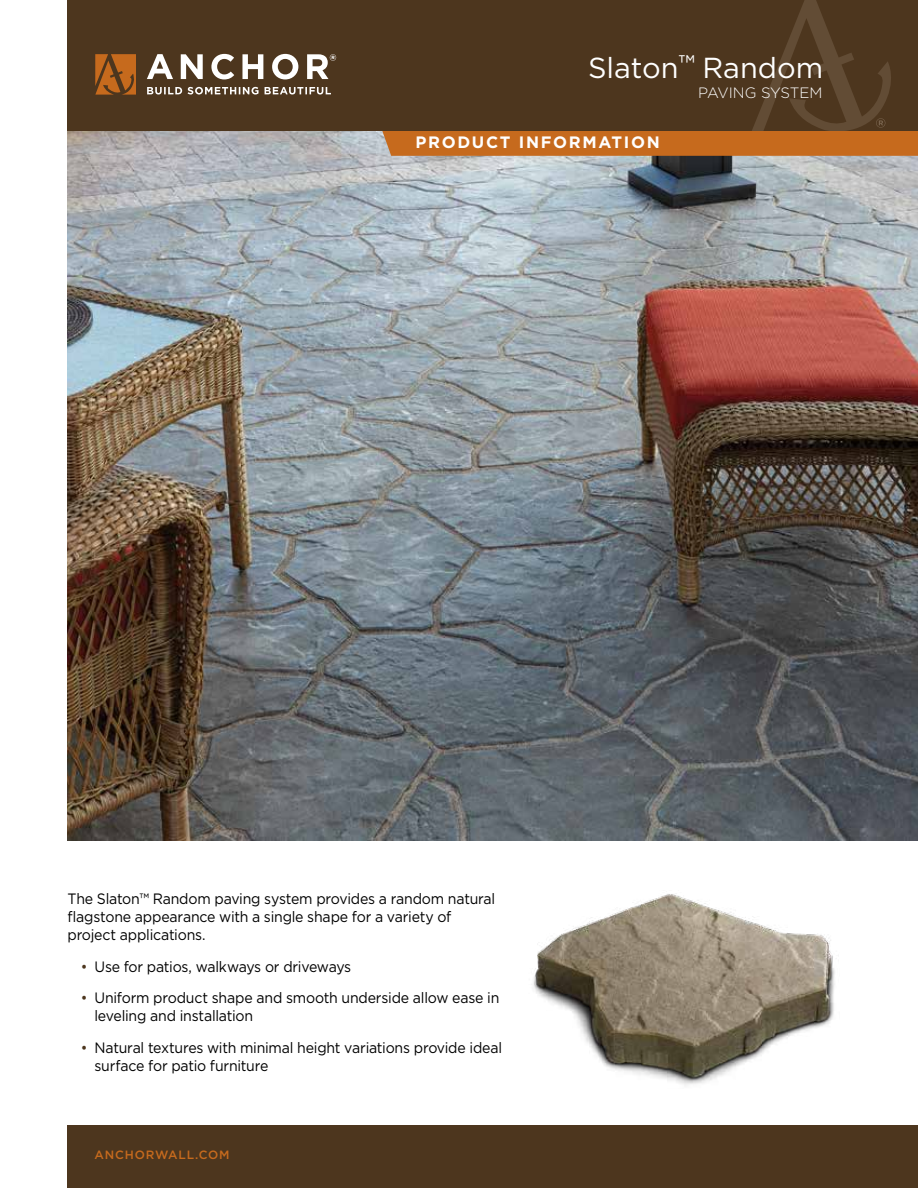
<style>
.page{position:relative;width:918px;height:1188px;background:#fff}
.page>*{position:absolute;margin:0;border:0;box-sizing:border-box;transform-origin:0 0}
.t1{font:28.95px "Gotham";color:#fff}
.t2{font:700 16.5px "Gotham";letter-spacing:.1em;color:#fff}
.t3{font:15px/18px "Gotham";letter-spacing:-.015em;color:#000;scale:.94 1}
.t4{font:300 15px "Gotham";letter-spacing:-.005em;color:#fff}
.t5{font:500 12px "Gotham";letter-spacing:.07em;color:#c66a1d}
.s1{color:#4d361e}
</style>
<div class="page">
<img style="left:68px;top:131px;width:850px;height:709px">
<img style="left:417px;top:840px;width:501px;height:246px">
<div style="left:68px;top:1125px;width:850px;height:63px;background:#4d361e"></div>
<div style="left:68px;top:0;width:850px;height:131px;background:#4d361e"></div>
<svg style="left:381px;top:0;width:537px;height:156px"></svg>
<svg style="left:147px;top:54px;width:26px;height:25px"></svg>
<svg style="left:181px;top:54px;width:22px;height:25px"></svg>
<svg style="left:211px;top:54px;width:23px;height:25px"></svg>
<svg style="left:242px;top:54px;width:21px;height:25px"></svg>
<svg style="left:272px;top:54px;width:26px;height:25px"></svg>
<svg style="left:95px;top:54px;width:41px;height:41px"></svg>
<svg style="left:147px;top:87px;width:184px;height:8px"></svg>
<svg style="left:307px;top:54px;width:29px;height:25px"></svg>
<h1 class="t1" style="left:588px;top:49px;width:237px">Slaton<sup>™</sup> Random</h1>
<p class="t4" style="left:698px;top:84px;width:126px">PAVING SYSTEM</p>
<p class="t2" style="left:415px;top:131px;width:246px">PRODUCT INFORMATION</p>
<p class="t3" style="left:68px;top:890px;width:457px">The Slaton™ Random paving system provides a random natural flagstone appearance with a single shape for a variety of project applications.</p>
<p class="t3" style="left:81px;top:957px;width:289px"><span class="s1">•</span> Use for patios, walkways or driveways</p>
<p class="t3" style="left:94px;top:989px;width:432px;text-indent:-13px"><span class="s1">•</span> Uniform product shape and smooth underside allow ease in leveling and installation</p>
<p class="t3" style="left:94px;top:1038px;width:435px;text-indent:-13px"><span class="s1">•</span> Natural textures with minimal height variations provide ideal surface for patio furniture</p>
<p class="t5" style="left:94px;top:1147px;width:137px">ANCHORWALL.COM</p>
</div>
